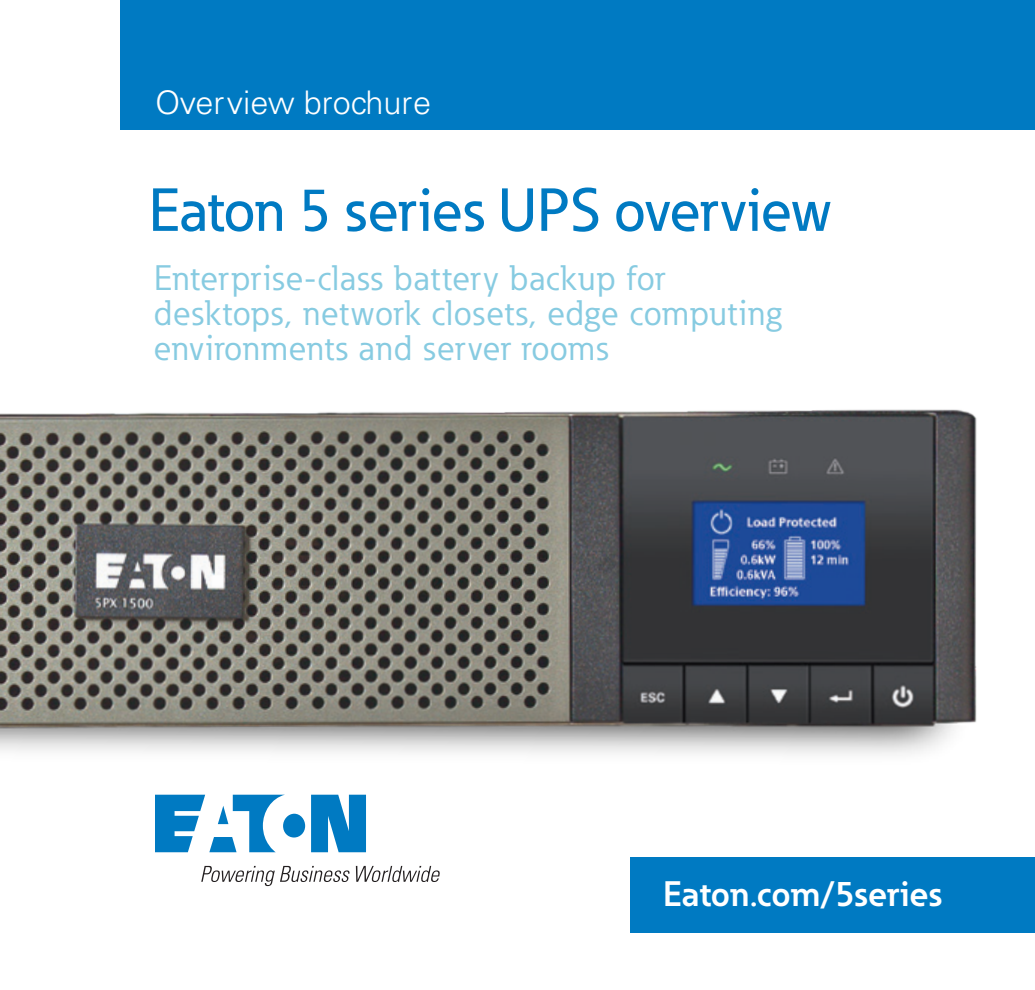
<style>
.page{position:relative;width:1035px;height:990px;background:#fff}
.page>*{position:absolute;margin:0;border:0;box-sizing:border-box;transform-origin:0 0}
.t1{font:500 60px "Eaton";color:#007ac2}
.t2{font:35px/35px "Eaton";letter-spacing:.03em;color:#87cbe1}
._13_Contact_CTA_Eato{font:700 35px "Eaton";color:#fff}
._00_Product__Line_2{font:300 32.5px "Univers LT Std";color:#fff}
</style>
<div class="page">
<svg style="left:155px;top:795px;width:211px;height:57px"></svg>
<svg style="left:201px;top:866px;width:149px;height:20px"></svg>
<svg style="left:356px;top:866px;width:84px;height:16px"></svg>
<div style="left:120px;top:0;width:915px;height:129px;background:#007ac2"></div>
<div style="left:630px;top:857px;width:405px;height:76px;background:#007ac2"></div>
<img style="left:0;top:409px;width:977px;height:345px">
<p class="_00_Product__Line_2" style="left:155px;top:83px;width:278px">Overview brochure</p>
<p class="t1" style="left:149px;top:173px;width:684px">Eaton 5 series UPS overview</p>
<p class="t2" style="left:154px;top:261px;width:629px">Enterprise-class battery backup for desktops, network closets, edge computing environments and server rooms</p>
<p class="_13_Contact_CTA_Eato" style="left:663px;top:872px;width:281px">Eaton.com/5series</p>
</div>
